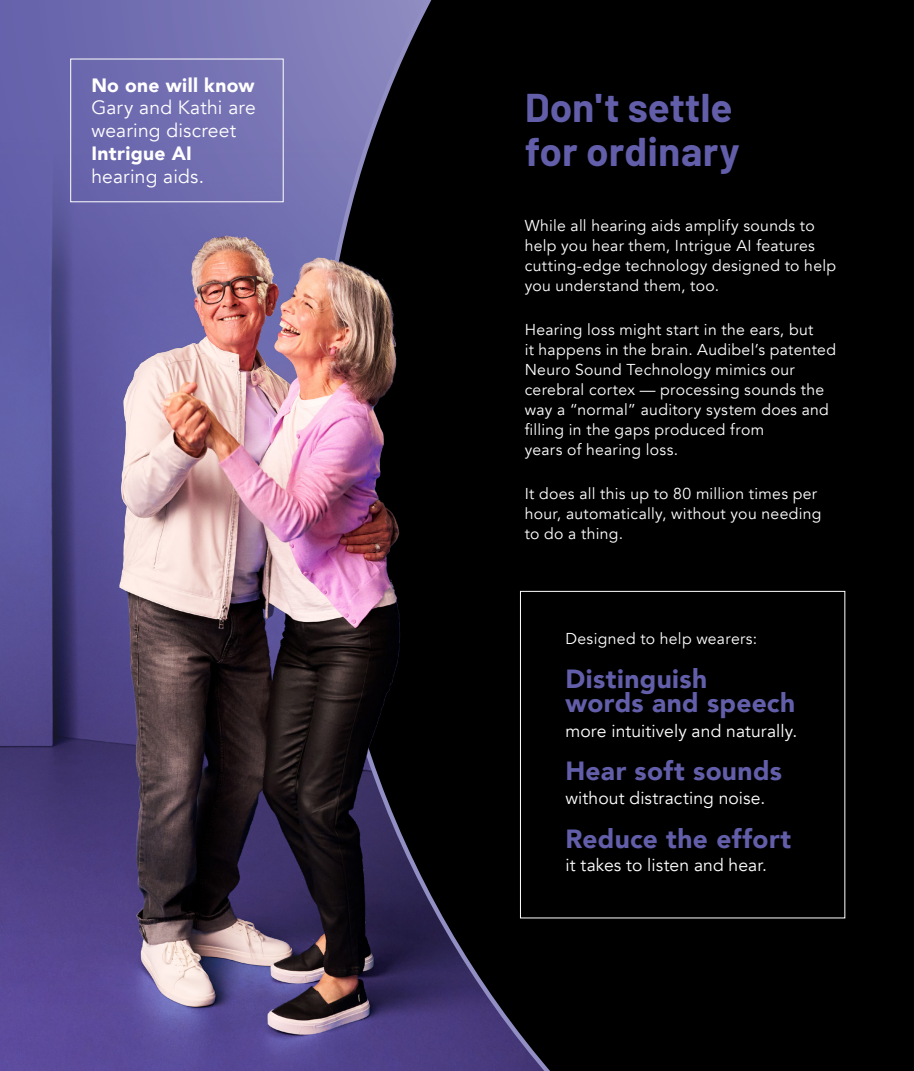
<style>
.page{position:relative;width:914px;height:1071px;background:#fff}
.page>*{position:absolute;margin:0;border:0;box-sizing:border-box;transform-origin:0 0}
.t1{font:700 40.25px/43.8px "Barlow";letter-spacing:.005em;color:#625ea9}
.t2{font:900 26.25px/24.5px "Avenir";letter-spacing:.015em;color:#625ea9}
.t3{font:19.25px/22.8px "Avenir";letter-spacing:.01em;color:#fff}
.t4{font:17.5px "Avenir";letter-spacing:.005em;color:#fff}
.t5{font:15.75px/20.1px "Avenir";letter-spacing:.02em;color:#fff}
.s1{font-weight:900}
</style>
<div class="page">
<svg style="left:0;top:0;width:316px;height:95px;background:#7370b2"></svg>
<div style="left:316px;top:0;width:598px;height:1071px;background:#000"></div>
<div style="left:520px;top:591px;width:325px;height:327px;border:1px solid #fff"></div>
<img style="left:0;top:95px;width:457px;height:976px">
<p class="t3" style="left:91px;top:74px;width:166px"><span class="s1">No one will know<br></span>Gary and Kathi are wearing discreet<br><span class="s1">Intrigue AI </span>hearing aids.</p>
<p class="t1" style="left:524px;top:82px;width:217px">Don't settle for ordinary</p>
<p class="t5" style="left:524px;top:215px;width:313px">While all hearing aids amplify sounds to help you hear them, Intrigue AI features cutting-edge technology designed to help you understand them, too.</p>
<p class="t5" style="left:524px;top:320px;width:313px">Hearing loss might start in the ears, but<br>it happens in the brain. Audibel’s patented Neuro Sound Technology mimics our cerebral cortex — processing sounds the way a “normal” auditory system does and filling in the gaps produced from<br>years of hearing loss.</p>
<p class="t5" style="left:524px;top:484px;width:298px">It does all this up to 80 million times per hour, automatically, without you needing to do a thing.</p>
<p class="t5" style="left:565px;top:629px;width:193px">Designed to help wearers:</p>
<p class="t2" style="left:565px;top:666px;width:231px">Distinguish<br>words and speech</p>
<p class="t4" style="left:565px;top:720px;width:233px">more intuitively and naturally.</p>
<p class="t2" style="left:565px;top:758px;width:218px">Hear soft sounds</p>
<p class="t4" style="left:565px;top:788px;width:201px">without distracting noise.</p>
<p class="t2" style="left:565px;top:826px;width:227px">Reduce the effort</p>
<p class="t4" style="left:565px;top:854px;width:203px">it takes to listen and hear.</p>
</div>
